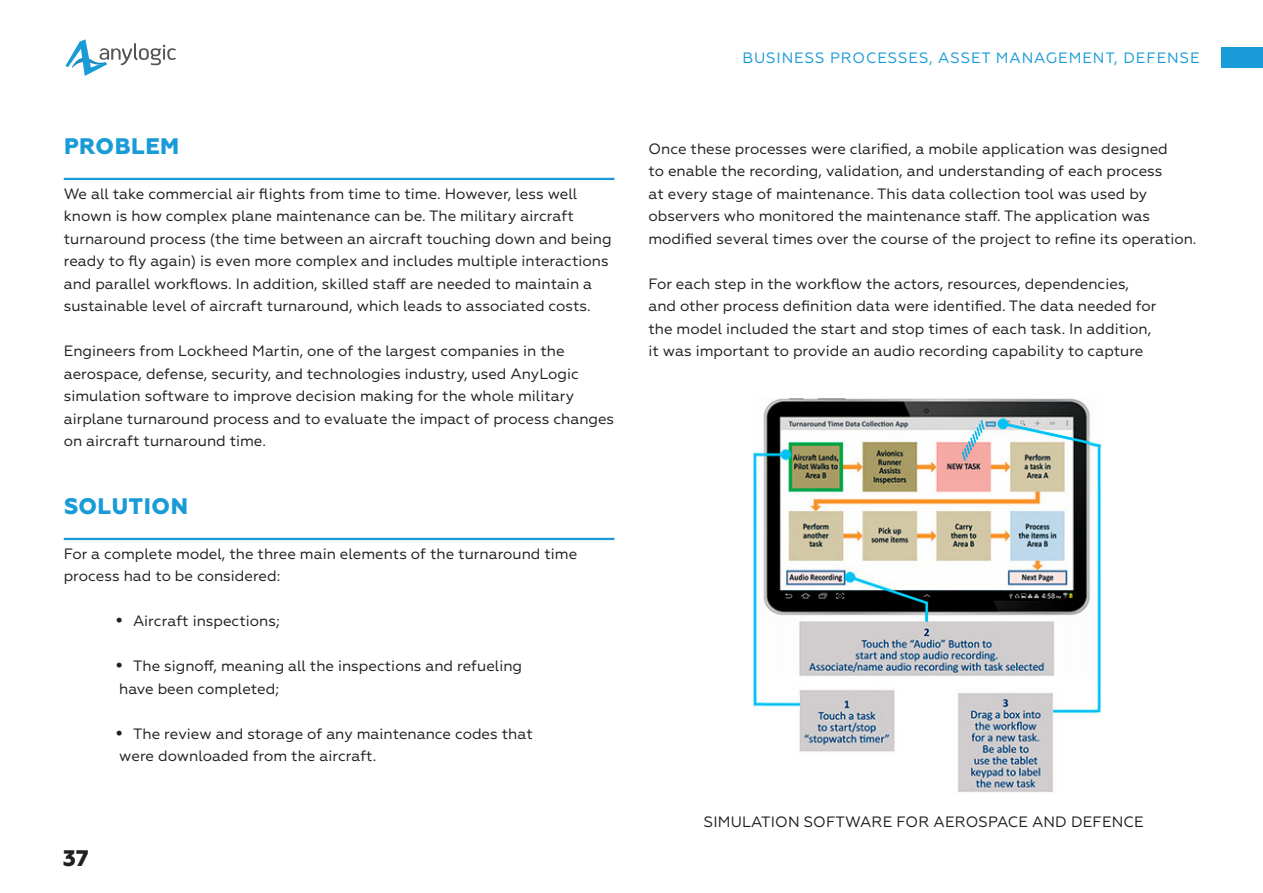
<style>
.page{position:relative;width:1263px;height:893px;background:#fff}
.page>*{position:absolute;margin:0;border:0;box-sizing:border-box;transform-origin:0 0}
._3_Заглавие_блока_ке{font:800 22.5px "Geometria";letter-spacing:.02em;color:#199bd8}
.t1{font:800 22.5px "Geometria";color:#231f20}
._4_Текст_основной{font:15px/22.5px "Geometria";color:#231f20}
._11_колонтитул{font:15px "Geometria";letter-spacing:.06em;color:#199bd8}
._6_Подпись_схем_граф{font:15px "Geometria";letter-spacing:.01em;color:#231f20}
.s1{font-weight:800}
</style>
<div class="page">
<svg style="left:65px;top:39px;width:111px;height:37px"></svg>
<div style="left:1221px;top:47px;width:42px;height:21px;background:#199bd8"></div>
<hr style="left:64px;top:178px;width:550px;height:2px;background:#199bd8">
<hr style="left:64px;top:538px;width:550px;height:2px;background:#199bd8">
<img style="left:753px;top:398px;width:349px;height:395px">
<p class="_3_Заглавие_блока_ке" style="left:64px;top:133px;width:117px">PROBLEM</p>
<p class="_4_Текст_основной" style="left:64px;top:182px;width:549px">We all take commercial air flights from time to time. However, less well known is how complex plane maintenance can be. The military aircraft turnaround process (the time between an aircraft touching down and being ready to fly again) is even more complex and includes multiple interactions and parallel workflows. In addition, skilled staff are needed to maintain a sustainable level of aircraft turnaround, which leads to associated costs.</p>
<p class="_4_Текст_основной" style="left:64px;top:340px;width:552px">Engineers from Lockheed Martin, one of the largest companies in the aerospace, defense, security, and technologies industry, used AnyLogic simulation software to improve decision making for the whole military airplane turnaround process and to evaluate the impact of process changes on aircraft turnaround time.</p>
<p class="_3_Заглавие_блока_ке" style="left:64px;top:493px;width:125px">SOLUTION</p>
<p class="_4_Текст_основной" style="left:64px;top:542px;width:515px">For a complete model, the three main elements of the turnaround time process had to be considered:</p>
<p class="_4_Текст_основной" style="left:116px;top:610px;width:165px"><span class="s1">•</span> Aircraft inspections;</p>
<p class="_4_Текст_основной" style="left:116px;top:655px;width:407px"><span class="s1">•</span> The signoff, meaning all the inspections and refueling have been completed;</p>
<p class="_4_Текст_основной" style="left:116px;top:722px;width:418px"><span class="s1">•</span> The review and storage of any maintenance codes that were downloaded from the aircraft.</p>
<p class="t1" style="left:63px;top:845px;width:28px">37</p>
<p class="_11_колонтитул" style="left:742px;top:49px;width:459px">BUSINESS PROCESSES, ASSET MANAGEMENT, DEFENSE</p>
<p class="_4_Текст_основной" style="left:648px;top:137px;width:549px">Once these processes were clarified, a mobile application was designed<br>to enable the recording, validation, and understanding of each process<br>at every stage of maintenance. This data collection tool was used by observers who monitored the maintenance staff. The application was modified several times over the course of the project to refine its operation.</p>
<p class="_4_Текст_основной" style="left:648px;top:272px;width:509px">For each step in the workflow the actors, resources, dependencies, and other process definition data were identified. The data needed for the model included the start and stop times of each task. In addition, it was important to provide an audio recording capability to capture</p>
<p class="_6_Подпись_схем_граф" style="left:704px;top:813px;width:441px">SIMULATION SOFTWARE FOR AEROSPACE AND DEFENCE</p>
</div>
